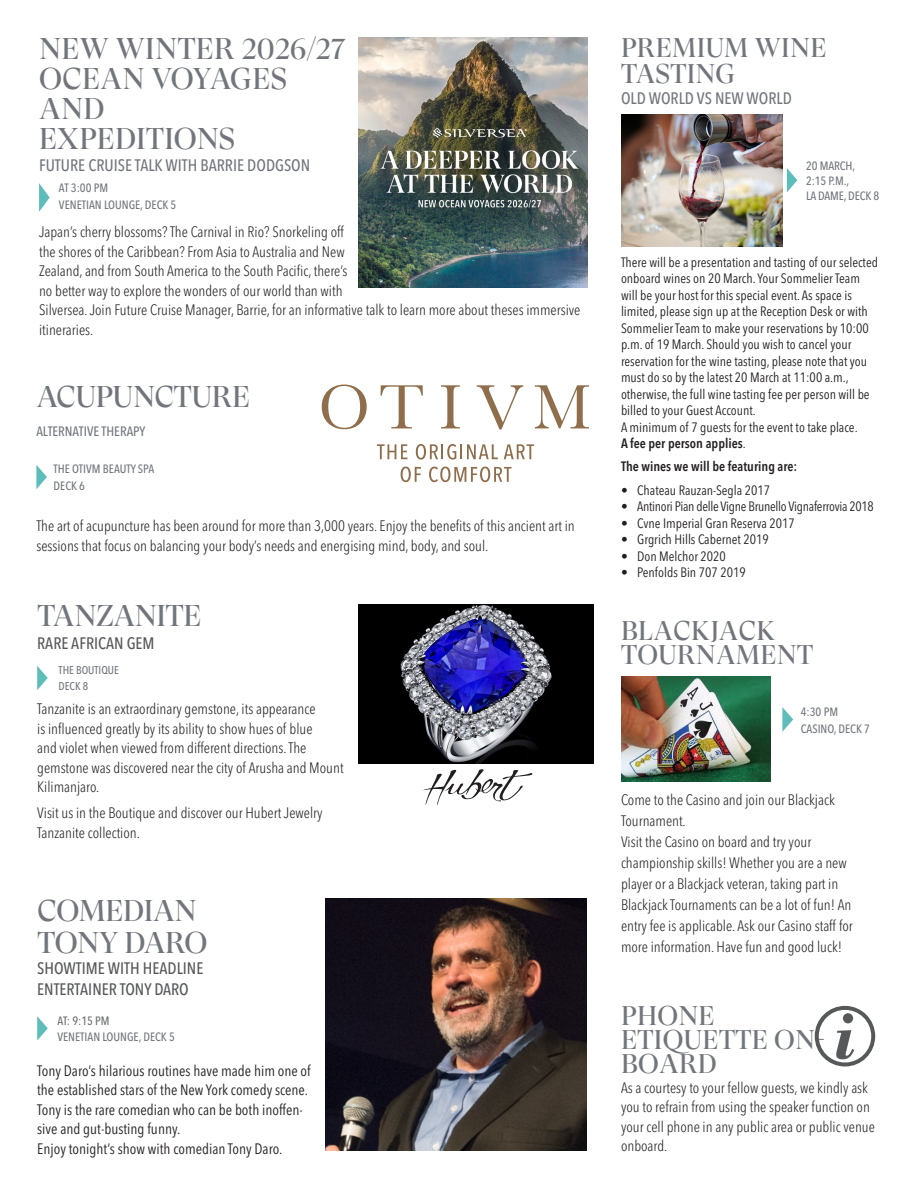
<style>
.page{position:relative;width:918px;height:1188px;background:#fff}
.page>*{position:absolute;margin:0;border:0;box-sizing:border-box;transform-origin:0 0}
.t1{font:30px/30px "GT Super Display";letter-spacing:-.01em;color:#72767c}
.t2{font:27px/24px "GT Super Display";letter-spacing:.01em;color:#72767c}
.t3{font:500 condensed 16.5px/21px "Avenir Next LT Pro";color:#57585a}
.t4{font:500 condensed 16.5px "Avenir Next LT Pro";color:#72767c}
.t5{font:300 condensed 15px/19.5px "Avenir Next LT Pro";color:#231f20}
.t6{font:condensed 15px/19.5px "Avenir Next LT Pro";color:#231f20}
.t7{font:condensed 13.5px/16.5px "Avenir Next LT Pro";color:#231f20}
.t8{font:condensed 13.5px "Avenir Next LT Pro";letter-spacing:-.02em;color:#231f20}
.t9{font:600 condensed 13.5px "Avenir Next LT Pro";color:#231f20}
.t10{font:500 condensed 13.5px "Avenir Next LT Pro";color:#72767c}
.t11{font:500 condensed 12px/16.5px "Avenir Next LT Pro";color:#72767c}
.t12{font:500 condensed 11.25px/16.5px "Avenir Next LT Pro";color:#72767c}
.s1{color:#6c6d70}
.s2{font-weight:600}
</style>
<div class="page">
<svg style="left:782px;top:707px;width:11px;height:25px"></svg>
<img style="left:621px;top:676px;width:149px;height:106px">
<svg style="left:787px;top:168px;width:10px;height:24px"></svg>
<img style="left:621px;top:114px;width:162px;height:132px">
<svg style="left:36px;top:465px;width:11px;height:24px"></svg>
<svg style="left:381px;top:385px;width:42px;height:43px"></svg>
<svg style="left:322px;top:385px;width:45px;height:44px"></svg>
<svg style="left:441px;top:385px;width:19px;height:43px"></svg>
<svg style="left:535px;top:385px;width:54px;height:43px"></svg>
<svg style="left:477px;top:385px;width:46px;height:44px"></svg>
<svg style="left:377px;top:444px;width:30px;height:15px"></svg>
<svg style="left:416px;top:444px;width:82px;height:16px"></svg>
<svg style="left:504px;top:444px;width:30px;height:15px"></svg>
<svg style="left:401px;top:467px;width:20px;height:15px"></svg>
<svg style="left:429px;top:467px;width:83px;height:15px"></svg>
<img style="left:359px;top:604px;width:234px;height:159px">
<svg style="left:423px;top:769px;width:109px;height:36px"></svg>
<svg style="left:37px;top:666px;width:11px;height:24px"></svg>
<svg style="left:39px;top:183px;width:11px;height:29px"></svg>
<img style="left:358px;top:37px;width:230px;height:250px">
<img style="left:326px;top:899px;width:260px;height:252px">
<svg style="left:37px;top:1016px;width:11px;height:25px"></svg>
<svg style="left:815px;top:1006px;width:60px;height:61px"></svg>
<p class="t1" style="left:39px;top:34px;width:308px">NEW WINTER 2026/27<br>OCEAN VOYAGES<br>AND<br>EXPEDITIONS</p>
<p class="t4" style="left:39px;top:155px;width:273px">FUTURE CRUISE TALK WITH BARRIE DODGSON</p>
<p class="t11" style="left:59px;top:180px;width:119px">AT 3:00 PM<br>VENETIAN LOUNGE, DECK 5</p>
<p class="t5" style="left:39px;top:222px;width:543px">Japan’s cherry blossoms? The Carnival in Rio? Snorkeling off<br>the shores of the Caribbean? From Asia to Australia and New<br>Zealand, and from South America to the South Pacific, there’s<br>no better way to explore the wonders of our world than with<br>Silversea. Join Future Cruise Manager, Barrie, for an informative talk to learn more about theses immersive itineraries.</p>
<p class="t1" style="left:37px;top:382px;width:215px">ACUPUNCTURE</p>
<p class="t10" style="left:36px;top:423px;width:111px">ALTERNATIVE THERAPY</p>
<p class="t11" style="left:54px;top:461px;width:102px">THE OTIVM BEAUTY SPA<br>DECK 6</p>
<p class="t5" style="left:36px;top:516px;width:540px">The art of acupuncture has been around for more than 3,000 years. Enjoy the benefits of this ancient art in sessions that focus on balancing your body’s needs and energising mind, body, and soul.</p>
<p class="t1" style="left:37px;top:602px;width:166px">TANZANITE</p>
<p class="t3" style="left:37px;top:632px;width:119px">RARE AFRICAN GEM</p>
<p class="t12" style="left:59px;top:662px;width:62px">THE BOUTIQUE<br>DECK 8</p>
<p class="t5" style="left:37px;top:699px;width:308px">Tanzanite is an extraordinary gemstone, its appearance<br>is influenced greatly by its ability to show hues of blue<br>and violet when viewed from different directions. The gemstone was discovered near the city of Arusha and Mount Kilimanjaro.</p>
<p class="t5" style="left:37px;top:803px;width:287px">Visit us in the Boutique and discover our Hubert Jewelry<br>Tanzanite collection.</p>
<p class="t1" style="left:37px;top:896px;width:172px;line-height:31.5px">COMEDIAN<br>TONY DARO</p>
<p class="t3" style="left:37px;top:958px;width:168px">SHOWTIME WITH HEADLINE<br>ENTERTAINER TONY DARO</p>
<p class="t11" style="left:57px;top:1012px;width:119px"><span class="s1">AT: 9:15 PM<br></span>VENETIAN LOUNGE, DECK 5</p>
<p class="t6" style="left:37px;top:1061px;width:275px">Tony Daro’s hilarious routines have made him one of the established stars of the New York comedy scene.</p>
<p class="t6" style="left:37px;top:1100px;width:267px">Tony is the rare comedian who can be both inoffen&shy;sive and gut-busting funny.</p>
<p class="t6" style="left:37px;top:1139px;width:247px">Enjoy tonight’s show with comedian Tony Daro.</p>
<p class="t2" style="left:621px;top:37px;width:207px">PREMIUM WINE</p>
<p class="t2" style="left:621px;top:62px;width:116px">TASTING</p>
<p class="t4" style="left:621px;top:88px;width:172px">OLD WORLD VS NEW WORLD</p>
<p class="t11" style="left:806px;top:158px;width:74px;line-height:15px">20 MARCH,<br>2:15 P.M.,<br>LA DAME, DECK 8</p>
<p class="t7" style="left:621px;top:254px;width:259px">There will be a presentation and tasting of our selected onboard wines on 20 March. Your Sommelier Team will be your host for this special event. As space is limited, please sign up at the Reception Desk or with Sommelier Team to make your reservations by 10:00 p.m. of 19 March. Should you wish to cancel your reservation for the wine tasting, please note that you must do so by the latest 20 March at 11:00 a.m., otherwise, the full wine tasting fee per person will be billed to your Guest Account.<br>A minimum of 7 guests for the event to take place.<br><span class="s2">A fee per person applies</span>.</p>
<p class="t9" style="left:621px;top:458px;width:178px">The wines we will be featuring are:</p>
<p class="t7" style="left:621px;top:482px;width:151px">• Chateau Rauzan-Segla 2017</p>
<p class="t8" style="left:621px;top:498px;width:254px">• Antinori Pian delle Vigne Brunello Vignaferrovia 2018</p>
<p class="t7" style="left:621px;top:515px;width:175px">• Cvne Imperial Gran Reserva 2017</p>
<p class="t7" style="left:621px;top:531px;width:149px">• Grgrich Hills Cabernet 2019</p>
<p class="t7" style="left:621px;top:548px;width:106px">• Don Melchor 2020</p>
<p class="t7" style="left:621px;top:564px;width:126px">• Penfolds Bin 707 2019</p>
<p class="t2" style="left:621px;top:620px;width:156px">BLACKJACK</p>
<p class="t2" style="left:621px;top:644px;width:194px">TOURNAMENT</p>
<p class="t11" style="left:801px;top:704px;width:71px">4:30 PM<br>CASINO, DECK 7</p>
<p class="t5" style="left:621px;top:790px;width:215px;line-height:21px">Come to the Casino and join our Blackjack<br>Tournament.</p>
<p class="t5" style="left:621px;top:832px;width:233px;line-height:21px">Visit the Casino on board and try your championship skills! Whether you are a new player or a Blackjack veteran, taking part in Blackjack Tournaments can be a lot of fun! An entry fee is applicable. Ask our Casino staff for more information. Have fun and good luck!</p>
<p class="t2" style="left:621px;top:1005px;width:206px">PHONE<br>ETIQUETTE ON-<br>BOARD</p>
<p class="t5" style="left:621px;top:1078px;width:256px">As a courtesy to your fellow guests, we kindly ask you to refrain from using the speaker function on your cell phone in any public area or public venue onboard.</p>
</div>
